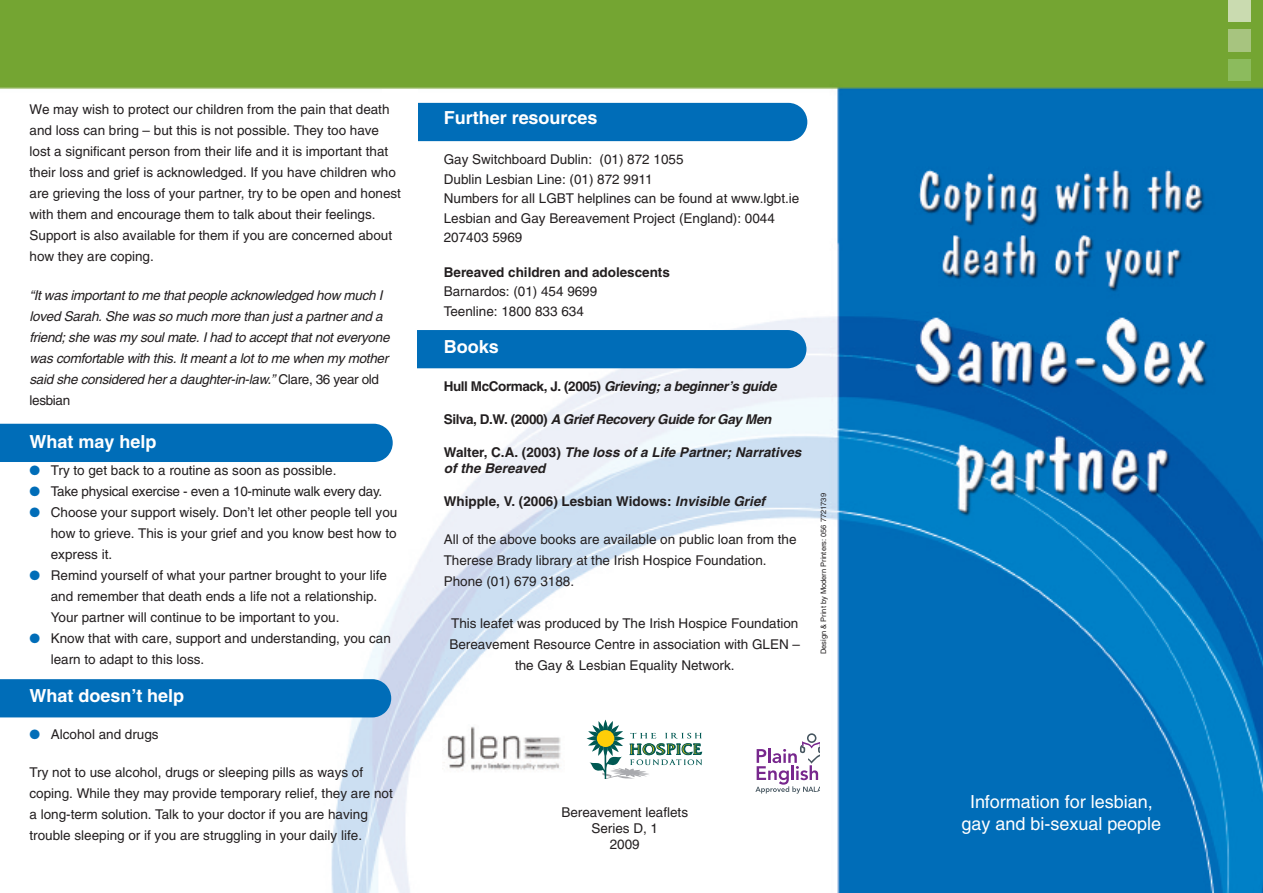
<style>
.page{position:relative;width:1263px;height:893px;background:#fff}
.page>*{position:absolute;margin:0;border:0;box-sizing:border-box;transform-origin:0 0}
.t1{font:700 18px "Helvetica";color:#fff}
.t2{font:18px/21.6px "Helvetica";color:#fff;text-align:center}
.t3{font:13.5px/21px "Helvetica";color:#231f20}
.t4{font:italic 13.5px/21px "Helvetica";letter-spacing:-.02em;color:#231f20}
.t5{font:italic 700 13.5px "Helvetica";letter-spacing:-.025em;color:#231f20}
.t6{font:700 13.5px "Helvetica";color:#231f20}
.t7{font:italic 700 13.5px/16.5px "Helvetica";letter-spacing:.005em;color:#231f20}
.t8{font:13.5px "Helvetica";letter-spacing:-.02em;color:#231f20}
.t9{font:7.5px "Helvetica";color:#231f20}
.s1{font-style:normal}
.s2{color:#006db8}
.s3{font-style:italic}
</style>
<div class="page">
<img style="left:0;top:0;width:1263px;height:893px">
<img style="left:1229px;top:0;width:21px;height:21px">
<img style="left:1229px;top:30px;width:21px;height:21px">
<img style="left:1229px;top:60px;width:21px;height:21px">
<div style="left:418px;top:103px;width:389px;height:38px;background:#006db8"></div>
<div style="left:0;top:679px;width:391px;height:38px;background:#006db8"></div>
<div style="left:382px;top:89px;width:36px;height:74px;background:#fff"></div>
<div style="left:417px;top:330px;width:389px;height:38px;background:#006db8"></div>
<div style="left:382px;top:318px;width:35px;height:73px;background:#fff"></div>
<div style="left:0;top:424px;width:393px;height:38px;background:#006db8"></div>
<div style="left:442px;top:725px;width:122px;height:83px;background:#fff"></div>
<img style="left:442px;top:726px;width:119px;height:45px">
<svg style="left:586px;top:720px;width:116px;height:59px"></svg>
<div style="left:725px;top:686px;width:94px;height:122px;background:#fff"></div>
<svg style="left:755px;top:733px;width:64px;height:61px"></svg>
<p class="t3" style="left:30px;top:100px;width:373px">We may wish to protect our children from the pain that death and loss can bring – but this is not possible. They too have lost a significant person from their life and it is important that their loss and grief is acknowledged. If you have children who are grieving the loss of your partner, try to be open and honest with them and encourage them to talk about their feelings.<br>Support is also available for them if you are concerned about how they are coping.</p>
<p class="t4" style="left:30px;top:286px;width:361px">“It was important to me that people acknowledged how much I loved Sarah. She was so much more than just a partner and a friend; she was my soul mate. I had to accept that not everyone was comfortable with this. It meant a lot to me when my mother said she considered her a daughter-in-law.” <span class="s1">Clare, 36 year old lesbian</span></p>
<h1 class="t1" style="left:30px;top:435px;width:128px">What may help</h1>
<p class="t3" style="left:30px;top:461px;width:308px"><span class="s2">●</span> Try to get back to a routine as soon as possible.</p>
<p class="t8" style="left:30px;top:486px;width:354px"><span class="s2">●</span> Take physical exercise - even a 10-minute walk every day.</p>
<p class="t3" style="left:51px;top:503px;width:348px;text-align:justify;text-indent:-21px"><span class="s2">●</span> Choose your support wisely. Don’t let other people tell you how to grieve. This is your grief and you know best how to express it.</p>
<p class="t3" style="left:51px;top:566px;width:338px;text-indent:-21px"><span class="s2">●</span> Remind yourself of what your partner brought to your life and remember that death ends a life not a relationship.<br>Your partner will continue to be important to you.</p>
<p class="t3" style="left:51px;top:629px;width:342px;text-indent:-21px"><span class="s2">●</span> Know that with care, support and understanding, you can learn to adapt to this loss.</p>
<h1 class="t1" style="left:30px;top:689px;width:156px">What doesn’t help</h1>
<p class="t3" style="left:30px;top:725px;width:131px"><span class="s2">●</span> Alcohol and drugs</p>
<p class="t3" style="left:30px;top:763px;width:365px">Try not to use alcohol, drugs or sleeping pills as ways of coping. While they may provide temporary relief, they are not a long-term solution. Talk to your doctor if you are having trouble sleeping or if you are struggling in your daily life.</p>
<h1 class="t1" style="left:444px;top:111px;width:155px">Further resources</h1>
<p class="t3" style="left:444px;top:151px;width:357px;line-height:19.5px">Gay Switchboard Dublin: (01) 872 1055<br>Dublin Lesbian Line: (01) 872 9911<br>Numbers for all LGBT helplines can be found at www.lgbt.ie Lesbian and Gay Bereavement Project (England): 0044<br>207403 5969</p>
<p class="t6" style="left:444px;top:267px;width:228px">Bereaved children and adolescents</p>
<p class="t3" style="left:444px;top:283px;width:155px;line-height:19.5px">Barnardos: (01) 454 9699<br>Teenline: 1800 833 634</p>
<h1 class="t1" style="left:444px;top:340px;width:56px">Books</h1>
<p class="t5" style="left:444px;top:381px;width:334px"><span class="s1">Hull McCormack, J. (2005)</span> Grieving; a beginner’s guide</p>
<p class="t5" style="left:444px;top:414px;width:329px"><span class="s1">Silva, D.W. (2000)</span> A Grief Recovery Guide for Gay Men</p>
<p class="t7" style="left:444px;top:445px;width:359px"><span class="s1">Walter, C.A. (2003)</span> The loss of a Life Partner; Narratives of the Bereaved</p>
<p class="t6" style="left:444px;top:497px;width:323px">Whipple, V. (2006) Lesbian Widows: <span class="s3">Invisible Grief</span></p>
<p class="t3" style="left:444px;top:530px;width:354px">All of the above books are available on public loan from the<br>Therese Brady library at the Irish Hospice Foundation.<br>Phone (01) 679 3188.</p>
<p class="t3" style="left:449px;top:614px;width:352px;text-align:center">This leafet was produced by The Irish Hospice Foundation<br>Bereavement Resource Centre in association with GLEN – the Gay &amp; Lesbian Equality Network.</p>
<p class="t9" style="left:821px;top:654px;width:163px;rotate:-90deg">Design &amp; Print by Modern Printers: 056 7721739</p>
<p class="t3" style="left:561px;top:805px;width:128px;line-height:16.2px;text-align:center">Bereavement leaflets<br>Series D, 1<br>2009</p>
<h1 class="t2" style="left:961px;top:793px;width:201px">Information for lesbian, gay and bi-sexual people</h1>
</div>
